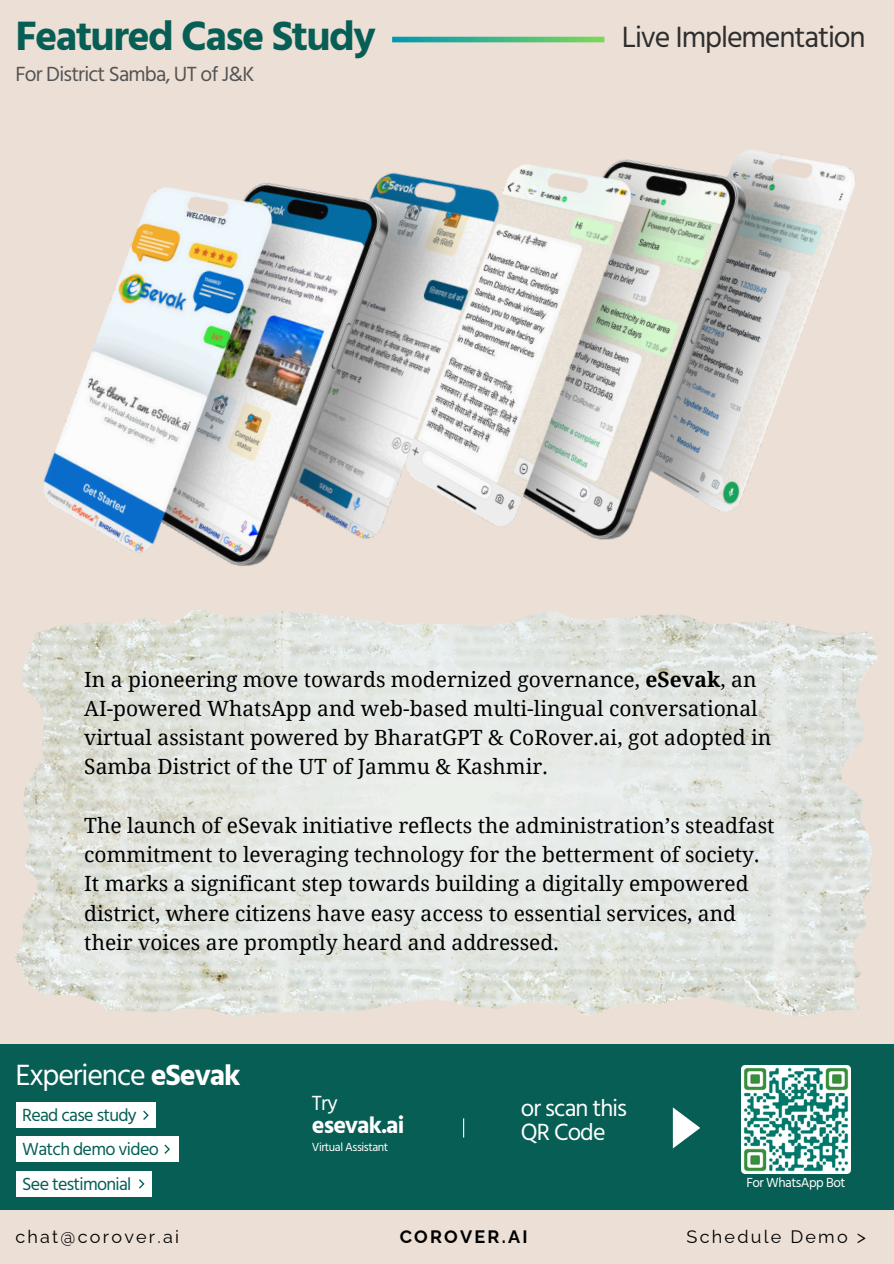
<style>
.page{position:relative;width:894px;height:1264px;background:#fff}
.page>*{position:absolute;margin:0;border:0;box-sizing:border-box;transform-origin:0 0}
.t1{font:700 42px "Hind Jalandhar";letter-spacing:-.04em;color:#075e54}
.t2{font:30px "Hind Jalandhar";letter-spacing:-.04em;color:#2e2e2e}
.t3{font:30px "Hind Jalandhar";letter-spacing:-.04em;color:#fff}
.t4{font:24px/24.8px "Hind Jalandhar";letter-spacing:-.04em;color:#fff}
.t5{font:700 24px "Hind Jalandhar";letter-spacing:-.04em;color:#fff}
.t6{font:21px/29.2px "Noto Serif";color:#000}
.t7{font:21px "Hind Jalandhar";letter-spacing:-.04em;color:#545454}
.t8{font:21px "Hind Jalandhar";color:#fff}
.t9{font:18px "Hind Jalandhar";letter-spacing:-.04em;color:#045e54}
.t10{font:18px "Raleway";letter-spacing:.125em;color:#000}
.t11{font:700 18px "Raleway";letter-spacing:.125em;color:#000}
.t12{font:13.5px "Hind Jalandhar";letter-spacing:-.04em;color:#fff}
.t13{font:12px "Hind Jalandhar";letter-spacing:-.04em;color:#fff}
.s1{font-weight:700}
</style>
<div class="page">
<div style="left:0;top:0;width:893px;height:1263px;background:#ecdfd6"></div>
<div style="left:0;top:1044px;width:893px;height:165px;background:#075e54"></div>
<div style="left:16px;top:1102px;width:140px;height:25px;background:#fff"></div>
<img style="left:741px;top:1065px;width:108px;height:108px">
<svg style="left:672px;top:1107px;width:27px;height:41px"></svg>
<svg style="left:463px;top:1118px;width:1px;height:19px"></svg>
<img style="left:392px;top:36px;width:464px;height:504px">
<img style="left:43px;top:119px;width:540px;height:448px">
<img style="left:15px;top:610px;width:862px;height:406px">
<svg style="left:392px;top:37px;width:212px;height:5px"></svg>
<svg style="left:143px;top:1110px;width:6px;height:9px"></svg>
<div style="left:16px;top:1136px;width:162px;height:26px;background:#fff"></div>
<svg style="left:164px;top:1144px;width:6px;height:9px"></svg>
<div style="left:16px;top:1171px;width:136px;height:25px;background:#fff"></div>
<svg style="left:139px;top:1179px;width:5px;height:9px"></svg>
<h5 class="t1" style="left:15px;top:11px;width:361px">Featured Case Study</h5>
<p class="t2" style="left:621px;top:20px;width:245px">Live Implementation</p>
<p class="t7" style="left:15px;top:61px;width:240px">For District Samba, UT of J&amp;K</p>
<p class="t6" style="left:84px;top:663px;width:688px">In a pioneering move towards modernized governance, <span class="s1">eSevak</span>, an AI-powered WhatsApp and web-based multi-lingual conversational virtual assistant powered by BharatGPT &amp; CoRover.ai, got adopted in Samba District of the UT of Jammu &amp; Kashmir.</p>
<p class="t6" style="left:84px;top:810px;width:691px">The launch of eSevak initiative reflects the administration’s steadfast commitment to leveraging technology for the betterment of society.<br>It marks a significant step towards building a digitally empowered district, where citizens have easy access to essential services, and their voices are promptly heard and addressed.</p>
<h5 class="t3" style="left:15px;top:1056px;width:226px">Experience <span class="s1">eSevak</span></h5>
<h4 class="t9" style="left:22px;top:1104px;width:116px">Read case study</h4>
<p class="t9" style="left:22px;top:1138px;width:138px">Watch demo video</p>
<p class="t9" style="left:22px;top:1172px;width:111px">See testimonial</p>
<p class="t8" style="left:312px;top:1090px;width:27px">Try</p>
<h2 class="t5" style="left:312px;top:1110px;width:94px">esevak.ai</h2>
<p class="t13" style="left:312px;top:1139px;width:78px">Virtual Assistant</p>
<h5 class="t4" style="left:520px;top:1094px;width:108px">or scan this<br>QR Code</h5>
<p class="t12" style="left:746px;top:1174px;width:100px">For WhatsApp Bot</p>
<h3 class="t10" style="left:15px;top:1225px;width:165px">chat@corover.ai</h3>
<h5 class="t11" style="left:399px;top:1225px;width:129px">COROVER.AI</h5>
<p class="t10" style="left:686px;top:1225px;width:181px">Schedule Demo &gt;</p>
</div>
